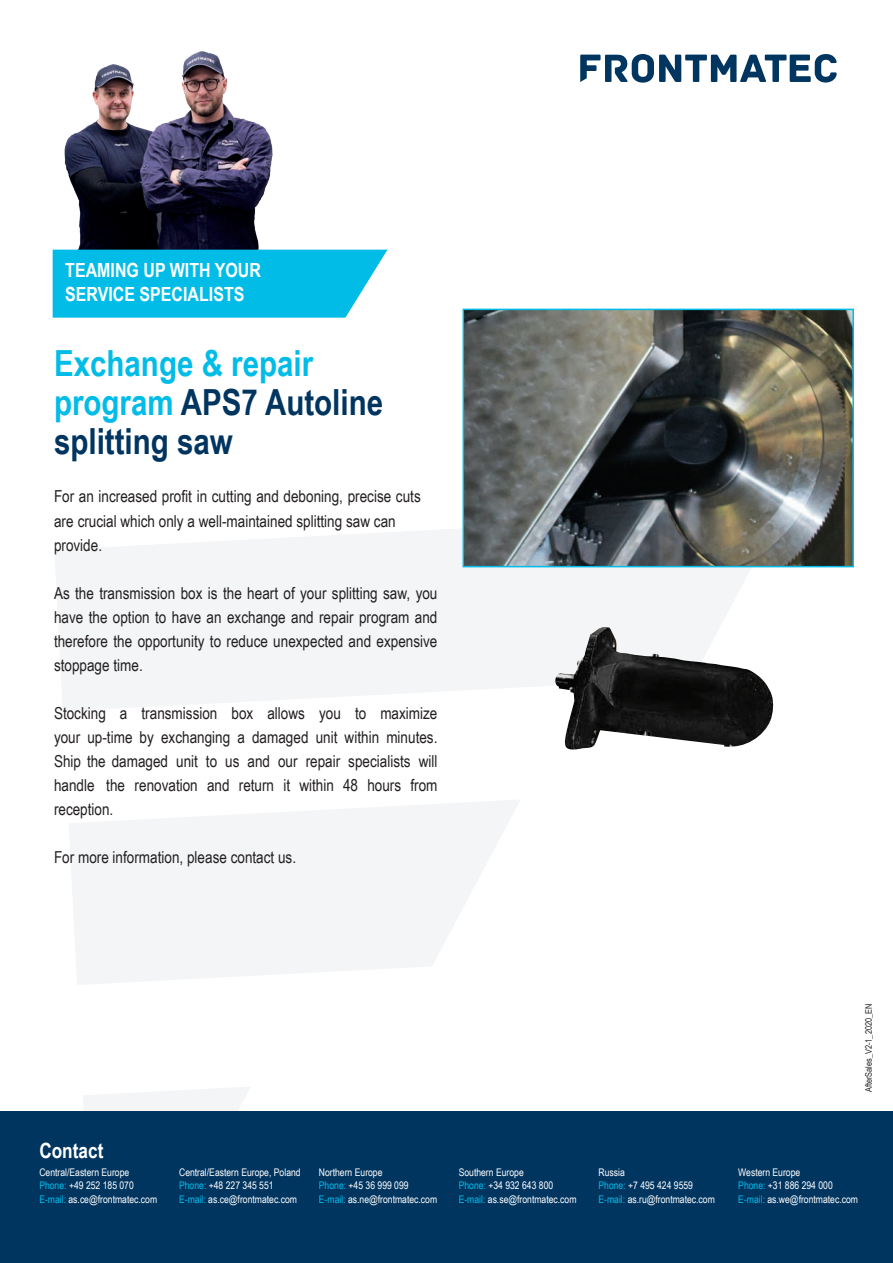
<style>
.page{position:relative;width:893px;height:1263px;background:#fff}
.page>*{position:absolute;margin:0;border:0;box-sizing:border-box;transform-origin:0 0}
.t1{font:700 36px/39px "Arial Narrow";color:#003560}
.t2{font:700 21px "Arial Narrow";color:#fff}
.t3{font:700 19.5px/24px "Arial Narrow";color:#fff}
.t4{font:16.5px/24.2px "Arial Narrow";color:#231f20;text-align:justify}
.t5{font:10.5px/13.5px "Arial Narrow";color:#fff}
.t6{font:9px "Arial Narrow";color:#231f20}
.s1{color:#02bce8}
</style>
<div class="page">
<svg style="left:55px;top:511px;width:727px;height:200px;fill:#f3f5f7"></svg>
<svg style="left:69px;top:800px;width:451px;height:185px;fill:#f3f5f7"></svg>
<svg style="left:83px;top:1087px;width:167px;height:24px"></svg>
<div style="left:0;top:1111px;width:893px;height:152px;background:#003560"></div>
<svg style="left:580px;top:54px;width:257px;height:29px"></svg>
<img style="left:53px;top:51px;width:229px;height:199px">
<svg style="left:53px;top:250px;width:334px;height:68px;background:#12c0e9"></svg>
<img style="left:554px;top:627px;width:220px;height:123px">
<img style="left:466px;top:312px;width:385px;height:252px">
<div style="left:463px;top:309px;width:391px;height:258px;border:2px solid #02bce8"></div>
<p class="t3" style="left:65px;top:257px;width:197px">TEAMING UP WITH YOUR<br>SERVICE SPECIALISTS</p>
<h1 class="t1" style="left:54px;top:342px;width:331px"><span class="s1">Exchange &amp; repair program</span> APS7 Autoline splitting saw</h1>
<p class="t4" style="left:54px;top:484px;width:368px;text-align:left">For an increased profit in cutting and deboning, precise cuts are crucial which only a well-maintained splitting saw can provide.</p>
<p class="t4" style="left:54px;top:580px;width:385px">As the transmission box is the heart of your splitting saw, you have the option to have an exchange and repair program and therefore the opportunity to reduce unexpected and expensive stoppage time.</p>
<p class="t4" style="left:54px;top:700px;width:385px">Stocking a transmission box allows you to maximize your up-time by exchanging a damaged unit within minutes.<br>Ship the damaged unit to us and our repair specialists will handle the renovation and return it within 48 hours from reception.</p>
<p class="t4" style="left:54px;top:845px;width:244px">For more information, please contact us.</p>
<p class="t6" style="left:862px;top:1092px;width:90px;rotate:-90deg">AfterSales_V2-1_2020_EN</p>
<p class="t2" style="left:39px;top:1134px;width:66px">Contact</p>
<p class="t5" style="left:39px;top:1165px;width:119px">Central/Eastern Europe<br><span class="s1">Phone:</span> +49 252 185 070<br><span class="s1">E-mail:</span> as.ce@frontmatec.com</p>
<p class="t5" style="left:179px;top:1165px;width:123px">Central/Eastern Europe, Poland<br><span class="s1">Phone:</span> +48 227 345 551<br><span class="s1">E-mail:</span> as.ce@frontmatec.com</p>
<p class="t5" style="left:319px;top:1165px;width:120px">Northern Europe<br><span class="s1">Phone:</span> +45 36 999 099<br><span class="s1">E-mail:</span> as.ne@frontmatec.com</p>
<p class="t5" style="left:459px;top:1165px;width:119px">Southern Europe<br><span class="s1">Phone:</span> +34 932 643 800<br><span class="s1">E-mail:</span> as.se@frontmatec.com</p>
<p class="t5" style="left:598px;top:1165px;width:118px">Russia<br><span class="s1">Phone:</span> +7 495 424 9559<br><span class="s1">E-mail:</span> as.ru@frontmatec.com</p>
<p class="t5" style="left:738px;top:1165px;width:121px">Western Europe<br><span class="s1">Phone:</span> +31 886 294 000<br><span class="s1">E-mail:</span> as.we@frontmatec.com</p>
</div>
